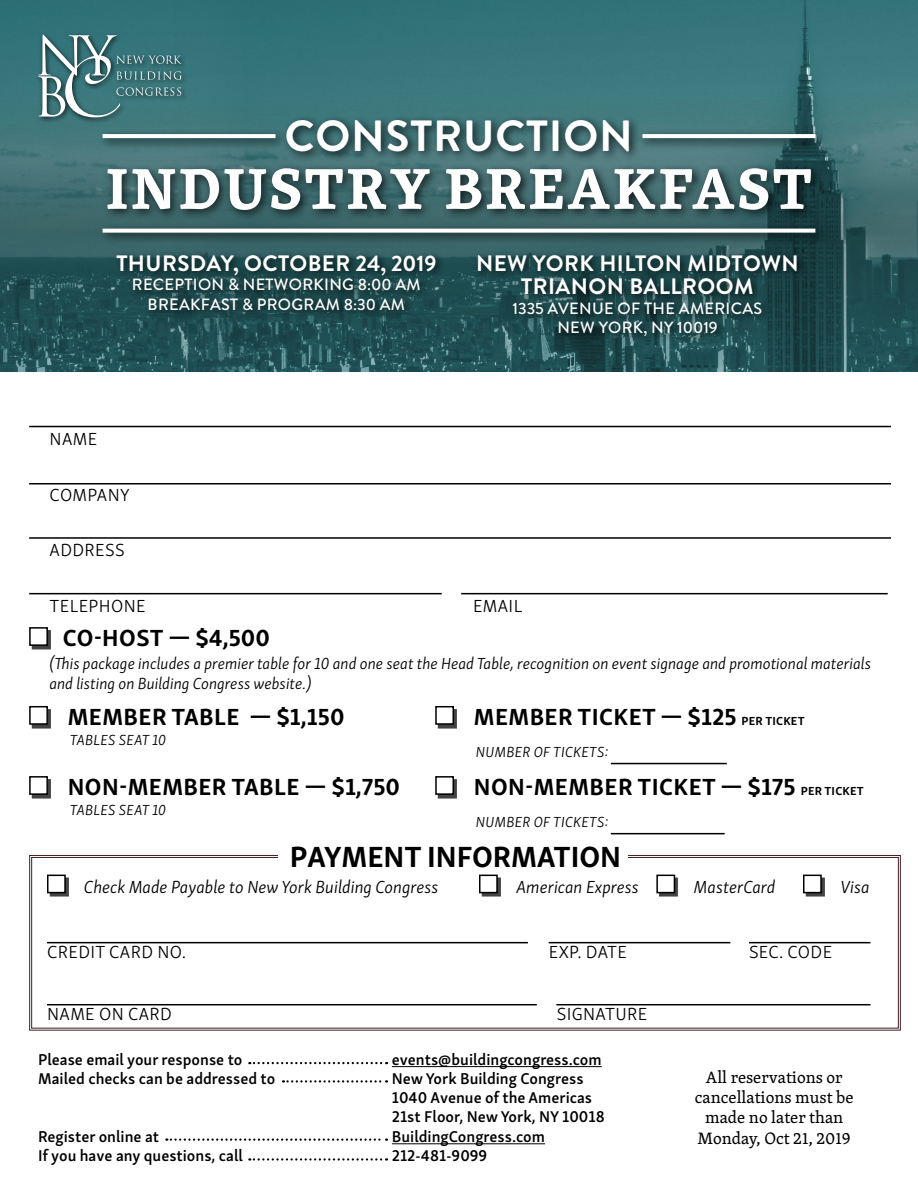
<style>
.page{position:relative;width:918px;height:1188px;background:#fff}
.page>*{position:absolute;margin:0;border:0;box-sizing:border-box;transform-origin:0 0}
.t1{font:700 59.25px "Skolar Latin";letter-spacing:.06em;color:#fff}
.t2{font:700 43.65px "Brandon Grotesque";letter-spacing:.02em;color:#fff}
.t3{font:700 30px "Skolar Sans Latn";color:#000}
.t4{font:700 24px "Skolar Sans Latn";letter-spacing:.02em;color:#000}
.t5{font:700 22.35px/23.7px "Brandon Grotesque";letter-spacing:.02em;color:#fff;text-align:center}
.t6{font:300 18px "Skolar Sans Latn";letter-spacing:.02em;color:#000}
.t7{font:italic 300 18px "Skolar Sans Latn";color:#000}
.t8{font:16.95px/20.4px "Skolar Latin";color:#000;text-align:center}
.t9{font:italic 300 16.5px/19.8px "Skolar Sans Latn";color:#000}
.t10{font:500 16.35px/19.5px "Brandon Grotesque";letter-spacing:.02em;color:#fff;text-align:center}
.t11{font:600 16.05px/19.4px "Skolar Sans Latn";color:#000}
.t12{font:italic 300 15px "Skolar Sans Latn";letter-spacing:.02em;color:#000}
.s1{font-size:12px}
</style>
<div class="page">
<div style="left:0;top:0;width:169px;height:92px;background:#307177"></div>
<img style="left:169px;top:0;width:749px;height:92px">
<svg style="left:0;top:92px;width:918px;height:280px;background:#306064"></svg>
<hr style="left:29px;top:426px;width:862px;height:1px;background:#000">
<hr style="left:29px;top:483px;width:862px;height:1px;background:#000">
<hr style="left:29px;top:537px;width:862px;height:2px;background:#000">
<hr style="left:29px;top:593px;width:413px;height:1px;background:#000">
<hr style="left:461px;top:593px;width:427px;height:1px;background:#000">
<div style="left:32px;top:630px;width:19px;height:19px;background:#434343"></div>
<div style="left:29px;top:627px;width:19px;height:19px;background:#fff;border:2px solid #000"></div>
<div style="left:32px;top:709px;width:19px;height:19px;background:#434343"></div>
<div style="left:30px;top:707px;width:17px;height:17px;background:#fff"></div>
<div style="left:29px;top:706px;width:19px;height:19px;border:2px solid #000"></div>
<div style="left:32px;top:779px;width:19px;height:19px;background:#434343"></div>
<div style="left:30px;top:777px;width:17px;height:17px;background:#fff"></div>
<div style="left:29px;top:776px;width:19px;height:19px;border:2px solid #000"></div>
<div style="left:438px;top:709px;width:19px;height:19px;background:#434343"></div>
<div style="left:436px;top:707px;width:17px;height:17px;background:#fff"></div>
<div style="left:435px;top:706px;width:19px;height:19px;border:2px solid #000"></div>
<hr style="left:611px;top:763px;width:116px;height:1px;background:#000">
<div style="left:438px;top:779px;width:19px;height:19px;background:#434343"></div>
<div style="left:436px;top:777px;width:17px;height:17px;background:#fff"></div>
<div style="left:435px;top:776px;width:19px;height:19px;border:2px solid #000"></div>
<hr style="left:611px;top:833px;width:114px;height:1px;background:#000">
<svg style="left:29px;top:855px;width:872px;height:176px"></svg>
<div style="left:31px;top:857px;width:868px;height:172px;border:1px solid #412122"></div>
<div style="left:278px;top:848px;width:349px;height:31px;background:#fff"></div>
<div style="left:50px;top:878px;width:19px;height:19px;background:#000;opacity:.74"></div>
<div style="left:48px;top:875px;width:17px;height:18px;background:#fff"></div>
<div style="left:47px;top:875px;width:19px;height:18px;border:2px solid #000"></div>
<div style="left:482px;top:878px;width:19px;height:19px;background:#000;opacity:.74"></div>
<div style="left:480px;top:875px;width:17px;height:18px;background:#fff"></div>
<div style="left:479px;top:875px;width:19px;height:18px;border:2px solid #000"></div>
<div style="left:659px;top:878px;width:19px;height:19px;background:#000;opacity:.74"></div>
<div style="left:657px;top:875px;width:17px;height:18px;background:#fff"></div>
<div style="left:656px;top:875px;width:19px;height:18px;border:2px solid #000"></div>
<div style="left:806px;top:878px;width:19px;height:19px;background:#000;opacity:.74"></div>
<div style="left:804px;top:875px;width:17px;height:18px;background:#fff"></div>
<div style="left:803px;top:875px;width:19px;height:18px;border:2px solid #000"></div>
<hr style="left:47px;top:942px;width:481px;height:1px;background:#000">
<hr style="left:549px;top:942px;width:181px;height:1px;background:#000">
<hr style="left:749px;top:942px;width:121px;height:1px;background:#000">
<hr style="left:47px;top:1004px;width:490px;height:1px;background:#000">
<hr style="left:556px;top:1004px;width:314px;height:1px;background:#000">
<hr style="left:392px;top:1066px;width:210px;height:1px;background:#000">
<hr style="left:392px;top:1144px;width:153px;height:1px;background:#000">
<svg style="left:249px;top:1062px;width:138px;height:2px"></svg>
<svg style="left:166px;top:1138px;width:221px;height:3px"></svg>
<svg style="left:283px;top:1080px;width:104px;height:3px"></svg>
<svg style="left:249px;top:1158px;width:138px;height:3px"></svg>
<div style="left:102px;top:115px;width:721px;height:106px;background:#000;opacity:.75"></div>
<div style="left:97px;top:128px;width:190px;height:22px;background:#000;opacity:.75"></div>
<svg style="left:103px;top:134px;width:173px;height:4px"></svg>
<div style="left:97px;top:223px;width:730px;height:22px;background:#000;opacity:.75"></div>
<svg style="left:103px;top:229px;width:712px;height:4px"></svg>
<div style="left:637px;top:128px;width:190px;height:22px;background:#000;opacity:.75"></div>
<svg style="left:642px;top:134px;width:173px;height:4px"></svg>
<div style="left:113px;top:250px;width:332px;height:69px;background:#000;opacity:.75"></div>
<div style="left:474px;top:251px;width:332px;height:94px;background:#000;opacity:.75"></div>
<div style="left:35px;top:31px;width:153px;height:93px;background:#000;opacity:.75"></div>
<svg style="left:38px;top:35px;width:144px;height:82px;background:#568589"></svg>
<h2 class="t2" style="left:285px;top:105px;width:349px">CONSTRUCTION</h2>
<h1 class="t1" style="left:106px;top:141px;width:707px">INDUSTRY BREAKFAST</h1>
<h3 class="t5" style="left:116px;top:251px;width:322px">THURSDAY, OCTOBER 24, 2019</h3>
<p class="t10" style="left:132px;top:275px;width:290px">RECEPTION &amp; NETWORKING 8:00 AM<br>BREAKFAST &amp; PROGRAM 8:30 AM</p>
<p class="t6" style="left:50px;top:425px;width:49px">NAME</p>
<p class="t6" style="left:50px;top:481px;width:82px">COMPANY</p>
<p class="t6" style="left:50px;top:537px;width:77px">ADDRESS</p>
<h3 class="t5" style="left:476px;top:251px;width:324px">NEW YORK HILTON MIDTOWN<br>TRIANON BALLROOM</h3>
<p class="t10" style="left:512px;top:299px;width:251px">1335 AVENUE OF THE AMERICAS<br>NEW YORK, NY 10019</p>
<p class="t6" style="left:50px;top:593px;width:98px">TELEPHONE</p>
<p class="t6" style="left:473px;top:593px;width:51px">EMAIL</p>
<h3 class="t4" style="left:63px;top:618px;width:209px">CO-HOST — $4,500</h3>
<p class="t9" style="left:49px;top:652px;width:823px">(This package includes a premier table for 10 and one seat the Head Table, recognition on event signage and promotional materials and listing on Building Congress website.)</p>
<h3 class="t4" style="left:68px;top:697px;width:278px">MEMBER TABLE — $1,150</h3>
<p class="t12" style="left:70px;top:729px;width:98px">TABLES SEAT 10</p>
<h3 class="t4" style="left:68px;top:767px;width:334px">NON-MEMBER TABLE — $1,750</h3>
<p class="t12" style="left:70px;top:799px;width:98px">TABLES SEAT 10</p>
<h3 class="t4" style="left:474px;top:697px;width:332px">MEMBER TICKET — $125 <span class="s1">PER TICKET</span></h3>
<p class="t12" style="left:476px;top:741px;width:134px">NUMBER OF TICKETS:</p>
<h3 class="t4" style="left:474px;top:767px;width:391px">NON-MEMBER TICKET — $175 <span class="s1">PER TICKET</span></h3>
<p class="t12" style="left:476px;top:811px;width:134px">NUMBER OF TICKETS:</p>
<h3 class="t3" style="left:290px;top:833px;width:333px">PAYMENT INFORMATION</h3>
<p class="t7" style="left:84px;top:874px;width:356px">Check Made Payable to New York Building Congress</p>
<p class="t7" style="left:517px;top:874px;width:124px">American Express</p>
<p class="t7" style="left:694px;top:874px;width:83px">MasterCard</p>
<p class="t7" style="left:841px;top:874px;width:31px">Visa</p>
<p class="t6" style="left:47px;top:939px;width:140px">CREDIT CARD NO.</p>
<p class="t6" style="left:549px;top:939px;width:80px">EXP. DATE</p>
<p class="t6" style="left:749px;top:939px;width:85px">SEC. CODE</p>
<p class="t6" style="left:47px;top:1001px;width:126px">NAME ON CARD</p>
<p class="t6" style="left:557px;top:1001px;width:92px">SIGNATURE</p>
<p class="t11" style="left:392px;top:1048px;width:214px">events@buildingcongress.com<br>New York Building Congress<br>1040 Avenue of the Americas<br>21st Floor, New York, NY 10018<br>BuildingCongress.com<br>212-481-9099</p>
<p class="t11" style="left:38px;top:1048px;width:239px">Please email your response to<br>Mailed checks can be addressed to</p>
<p class="t11" style="left:38px;top:1125px;width:206px">Register online at<br>If you have any questions, call</p>
<p class="t8" style="left:695px;top:1066px;width:160px">All reservations or cancellations must be made no later than<br>Monday, Oct 21, 2019</p>
</div>
